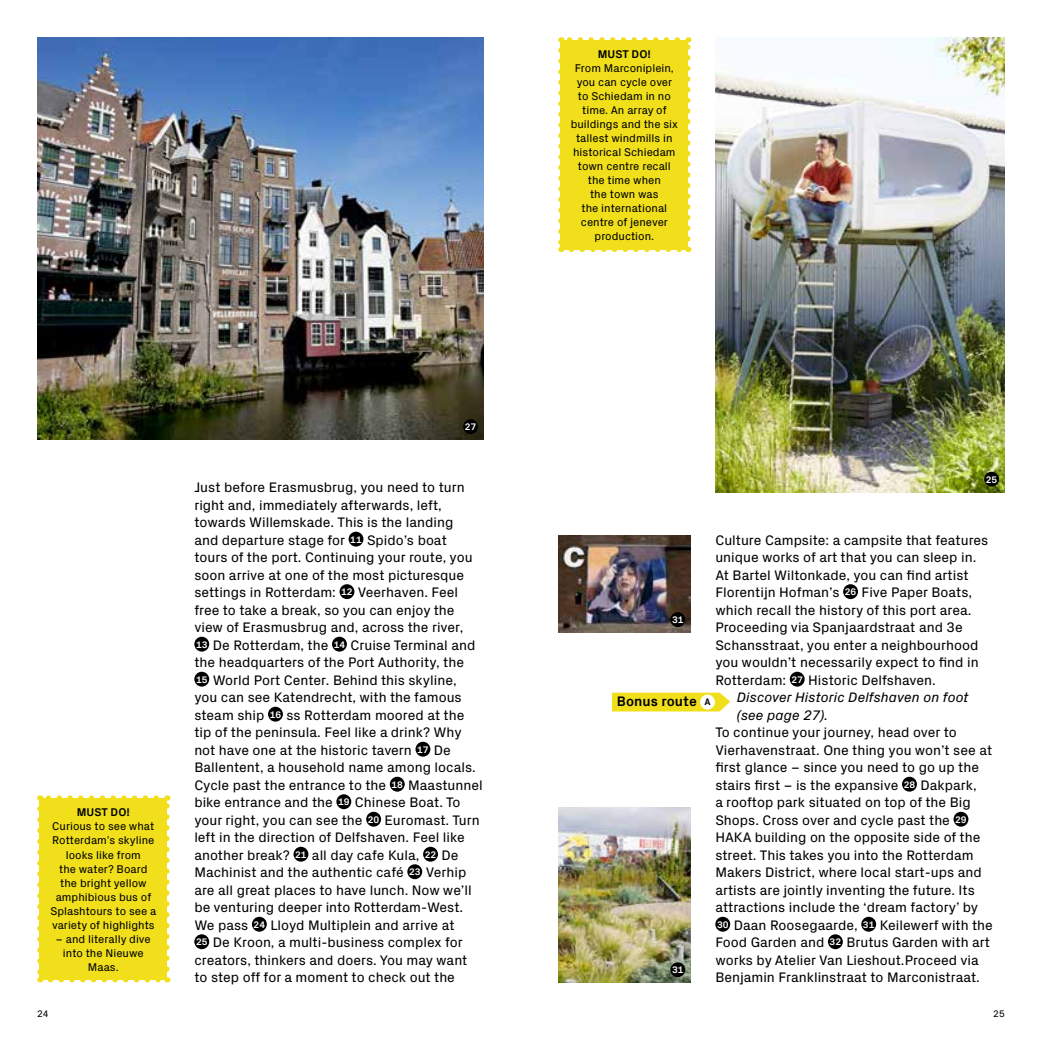
<style>
.page{position:relative;width:1042px;height:1042px;background:#fff}
.page>*{position:absolute;margin:0;border:0;box-sizing:border-box;transform-origin:0 0}
.t1{font:14px/17.5px "Px Grotesk";color:#000}
.t2{font:italic 14px/17.5px "Px Grotesk";color:#000}
.t3{font:700 14px "Px Grotesk";color:#000}
.t4{font:11.38px/14px "Px Grotesk";color:#000;text-align:center}
.t5{font:700 11.38px "Px Grotesk";letter-spacing:.01em;color:#000}
.t6{font:700 9.62px "Px Grotesk";color:#fff}
.t7{font:9.62px "Px Grotesk";color:#000}
.s1{font-size:9.62px}
</style>
<div class="page">
<img style="left:558px;top:536px;width:132px;height:96px">
<img style="left:558px;top:807px;width:132px;height:175px">
<img style="left:37px;top:37px;width:447px;height:403px">
<img style="left:715px;top:37px;width:290px;height:455px">
<div style="left:40px;top:798px;width:127px;height:182px;background:#f0df1a"></div>
<svg style="left:37px;top:809px;width:5px;height:173px"></svg>
<svg style="left:50px;top:977px;width:118px;height:5px"></svg>
<svg style="left:164px;top:795px;width:5px;height:174px"></svg>
<svg style="left:40px;top:795px;width:116px;height:3px"></svg>
<div style="left:348px;top:532px;width:15px;height:14px;background:#000;border-radius:50%"></div>
<div style="left:339px;top:584px;width:15px;height:15px;background:#000;border-radius:50%"></div>
<div style="left:194px;top:637px;width:15px;height:14px;background:#000;border-radius:50%"></div>
<div style="left:332px;top:637px;width:15px;height:14px;background:#000;border-radius:50%"></div>
<div style="left:194px;top:672px;width:15px;height:14px;background:#000;border-radius:50%"></div>
<div style="left:268px;top:707px;width:15px;height:14px;background:#000;border-radius:50%"></div>
<div style="left:415px;top:742px;width:15px;height:14px;background:#000;border-radius:50%"></div>
<div style="left:390px;top:777px;width:15px;height:14px;background:#000;border-radius:50%"></div>
<div style="left:336px;top:794px;width:15px;height:15px;background:#000;border-radius:50%"></div>
<div style="left:366px;top:812px;width:15px;height:14px;background:#000;border-radius:50%"></div>
<div style="left:293px;top:847px;width:15px;height:14px;background:#000;border-radius:50%"></div>
<div style="left:423px;top:847px;width:15px;height:14px;background:#000;border-radius:50%"></div>
<div style="left:407px;top:864px;width:15px;height:15px;background:#000;border-radius:50%"></div>
<div style="left:252px;top:917px;width:15px;height:14px;background:#000;border-radius:50%"></div>
<div style="left:194px;top:934px;width:15px;height:15px;background:#000;border-radius:50%"></div>
<div style="left:843px;top:584px;width:15px;height:15px;background:#000;border-radius:50%"></div>
<div style="left:790px;top:672px;width:14px;height:14px;background:#000;border-radius:50%"></div>
<div style="left:902px;top:777px;width:15px;height:14px;background:#000;border-radius:50%"></div>
<div style="left:953px;top:812px;width:15px;height:14px;background:#000;border-radius:50%"></div>
<div style="left:715px;top:917px;width:15px;height:14px;background:#000;border-radius:50%"></div>
<div style="left:861px;top:917px;width:15px;height:14px;background:#000;border-radius:50%"></div>
<div style="left:828px;top:934px;width:15px;height:15px;background:#000;border-radius:50%"></div>
<div style="left:561px;top:40px;width:127px;height:209px;background:#f0df1a"></div>
<svg style="left:571px;top:249px;width:111px;height:3px"></svg>
<svg style="left:558px;top:50px;width:5px;height:202px"></svg>
<svg style="left:685px;top:37px;width:5px;height:202px"></svg>
<svg style="left:561px;top:37px;width:116px;height:3px"></svg>
<div style="left:984px;top:472px;width:15px;height:15px;background:#000;border-radius:50%"></div>
<div style="left:670px;top:612px;width:15px;height:15px;background:#000;border-radius:50%"></div>
<div style="left:463px;top:419px;width:15px;height:15px;background:#000;border-radius:50%"></div>
<div style="left:670px;top:962px;width:15px;height:15px;background:#000;border-radius:50%"></div>
<svg style="left:612px;top:692px;width:118px;height:19px;background:#f1e12d"></svg>
<div style="left:700px;top:694px;width:15px;height:15px;background:#fff;border-radius:50%"></div>
<p class="t5" style="left:77px;top:804px;width:55px">MUST DO!</p>
<p class="t4" style="left:50px;top:819px;width:107px">Curious to see what<br>Rotterdam’s skyline looks like from<br>the water? Board the bright yellow amphibious bus of<br>Splashtours to see a variety of highlights</p>
<p class="t4" style="left:56px;top:931px;width:96px">– and literally dive into the Nieuwe<br>Maas.</p>
<p class="t6" style="left:465px;top:420px;width:13px">27</p>
<p class="t1" style="left:194px;top:478px;width:290px">Just before Erasmusbrug, you need to turn right and, immediately afterwards, left, towards Willemskade. This is the landing<br>and departure stage for <sup>11</sup> Spido’s boat tours of the port. Continuing your route, you soon arrive at one of the most picturesque settings in Rotterdam: <sup>12</sup> Veerhaven. Feel free to take a break, so you can enjoy the view of Erasmusbrug and, across the river,<br><sup>13</sup> De Rotterdam, the <sup>14</sup> Cruise Terminal and the headquarters of the Port Authority, the<br><sup>15</sup> World Port Center. Behind this skyline,<br>you can see Katendrecht, with the famous steam ship <sup>16</sup> ss Rotterdam moored at the tip of the peninsula. Feel like a drink? Why not have one at the historic tavern <sup>17</sup> De Ballentent, a household name among locals.<br>Cycle past the entrance to the <sup>18</sup> Maastunnel bike entrance and the <sup>19</sup> Chinese Boat. To your right, you can see the <sup>20</sup> Euromast. Turn left in the direction of Delfshaven. Feel like another break? <sup>21</sup> all day cafe Kula, <sup>22</sup> De Machinist and the authentic café <sup>23</sup> Verhip are all great places to have lunch. Now we’ll be venturing deeper into Rotterdam-West.<br>We pass <sup>24</sup> Lloyd Multiplein and arrive at<br><sup>25</sup> De Kroon, a multi-business complex for creators, thinkers and doers. You may want to step off for a moment to check out the</p>
<p class="t5" style="left:598px;top:46px;width:55px">MUST DO!</p>
<p class="t4" style="left:571px;top:60px;width:109px">From Marconiplein, you can cycle over to Schiedam in no time. An array of buildings and the six tallest windmills in historical Schiedam town centre recall the time when<br>the town was<br>the international centre of jenever production.</p>
<p class="t6" style="left:986px;top:472px;width:13px">25</p>
<p class="t1" style="left:715px;top:530px;width:274px">Culture Campsite: a campsite that features unique works of art that you can sleep in.<br>At Bartel Wiltonkade, you can find artist Florentijn Hofman’s <sup>26</sup> Five Paper Boats, which recall the history of this port area.<br>Proceeding via Spanjaardstraat and 3e Schansstraat, you enter a neighbourhood you wouldn’t necessarily expect to find in Rotterdam: <sup>27</sup> Historic Delfshaven.</p>
<p class="t2" style="left:737px;top:688px;width:233px">Discover Historic Delfshaven on foot (see page 27).</p>
<p class="t1" style="left:715px;top:723px;width:279px">To continue your journey, head over to Vierhavenstraat. One thing you won’t see at first glance – since you need to go up the stairs first – is the expansive <sup>28</sup> Dakpark,<br>a rooftop park situated on top of the Big Shops. Cross over and cycle past the <sup>29<br></sup>HAKA building on the opposite side of the street. This takes you into the Rotterdam Makers District, where local start-ups and artists are jointly inventing the future. Its attractions include the ‘dream factory’ by <sup>30</sup> Daan Roosegaarde, <sup>31</sup> Keilewerf with the Food Garden and <sup>32</sup> Brutus Garden with art works by Atelier Van Lieshout.Proceed via Benjamin Franklinstraat to Marconistraat.</p>
<p class="t6" style="left:672px;top:613px;width:13px">31</p>
<p class="t3" style="left:617px;top:691px;width:95px">Bonus route <span class="s1">A</span></p>
<p class="t6" style="left:672px;top:963px;width:13px">31</p>
<p class="t7" style="left:37px;top:1007px;width:13px">24</p>
<p class="t7" style="left:993px;top:1007px;width:13px">25</p>
</div>
